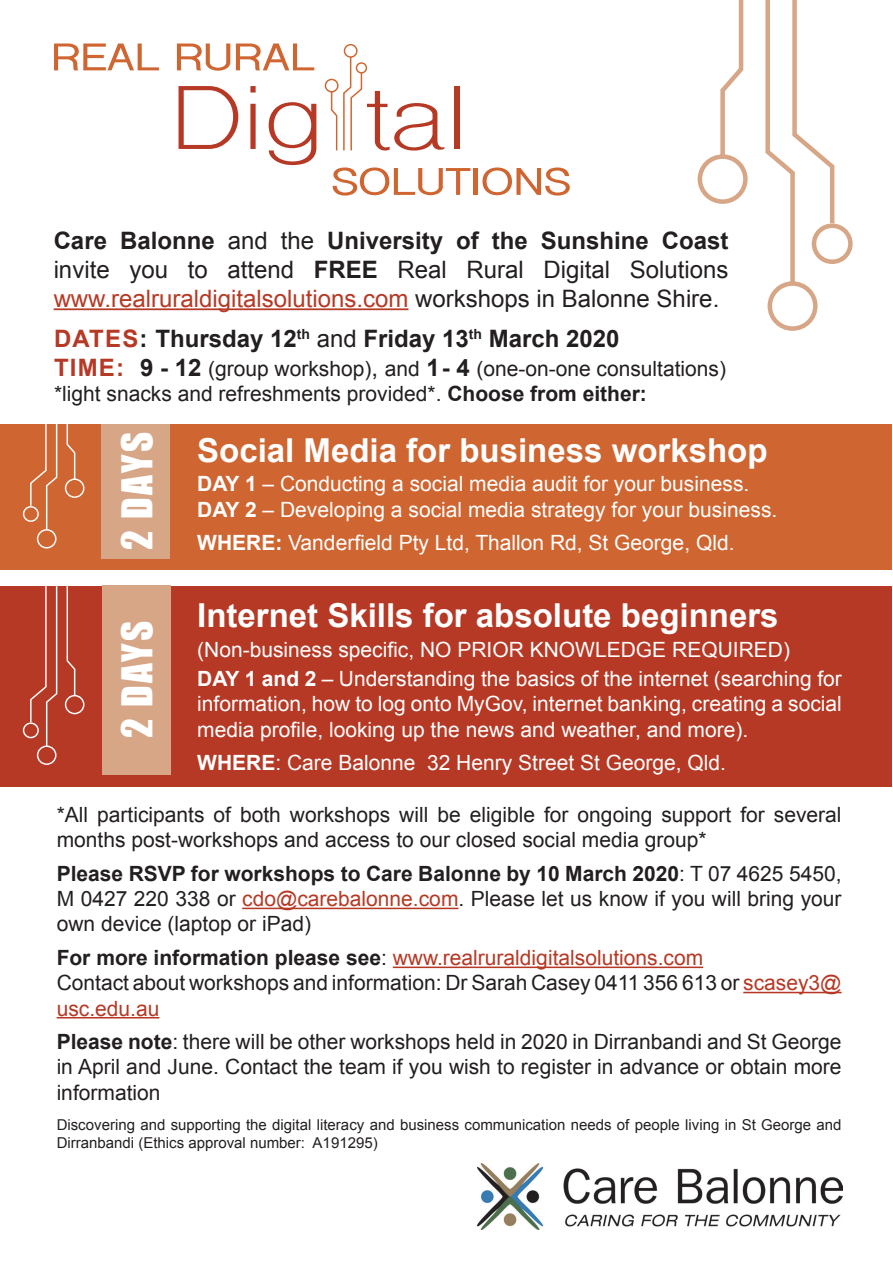
<style>
.page{position:relative;width:893px;height:1263px;background:#fff}
.page>*{position:absolute;margin:0;border:0;box-sizing:border-box;transform-origin:0 0}
.t1{font:39px "Impact";letter-spacing:.055em;color:#fff}
.t2{font:700 33px "Arial";color:#fff}
.t3{font:24px/28.8px "Arial";color:#231f20;text-align:justify}
.t4{font:700 24px "Arial";color:#231f20}
.t5{font:21px/25.2px "Arial";color:#231f20}
.t6{font:21px/25.2px "Arial";color:#fff;text-align:justify}
.t7{font:21px "Arial";color:#b63925}
.t8{font:15px/18px "Arial";color:#231f20}
.s1{font-weight:700}
.s2{color:#b63925}
.s3{font-weight:400}
.s4{font-weight:700;font-size:24px;color:#b63925}
.s5{font-weight:700;font-size:24px}
.s6{font-size:24px}
.s7{font-weight:700;color:#231f20}
.s8{color:#231f20}
</style>
<div class="page">
<div style="left:1px;top:424px;width:891px;height:146px;background:#cf6632"></div>
<div style="left:1px;top:586px;width:891px;height:200px;background:#b63925"></div>
<div style="left:102px;top:586px;width:68px;height:189px;background:#d6a687"></div>
<div style="left:102px;top:424px;width:68px;height:134px;background:#d6a687"></div>
<svg style="left:22px;top:586px;width:63px;height:179px"></svg>
<svg style="left:22px;top:424px;width:63px;height:125px"></svg>
<svg style="left:697px;top:0;width:156px;height:331px"></svg>
<svg style="left:179px;top:86px;width:59px;height:63px"></svg>
<svg style="left:250px;top:86px;width:6px;height:63px"></svg>
<svg style="left:269px;top:102px;width:47px;height:63px"></svg>
<div style="left:454px;top:86px;width:5px;height:63px;background:#b63925"></div>
<svg style="left:54px;top:44px;width:105px;height:26px"></svg>
<svg style="left:177px;top:44px;width:53px;height:27px"></svg>
<svg style="left:236px;top:44px;width:78px;height:26px"></svg>
<svg style="left:324px;top:44px;width:120px;height:107px"></svg>
<svg style="left:333px;top:167px;width:137px;height:29px"></svg>
<hr style="left:474px;top:168px;width:4px;height:27px;background:#cf6632">
<svg style="left:482px;top:167px;width:88px;height:29px"></svg>
<hr style="left:54px;top:308px;width:354px;height:2px;background:#b63925">
<hr style="left:242px;top:908px;width:216px;height:1px;background:#b63925">
<hr style="left:393px;top:966px;width:310px;height:2px;background:#b63925">
<hr style="left:743px;top:992px;width:99px;height:1px;background:#b63925">
<hr style="left:57px;top:1017px;width:102px;height:1px;background:#b63925">
<img style="left:478px;top:1163px;width:364px;height:66px">
<p class="t3" style="left:54px;top:227px;width:676px"><span class="s1">Care Balonne</span> and the <span class="s1">University of the Sunshine Coast </span>invite you to attend <span class="s1">FREE</span> Real Rural Digital Solutions <span class="s2">www.realruraldigitalsolutions.com</span> workshops in Balonne Shire.</p>
<p class="t4" style="left:54px;top:322px;width:567px"><span class="s2">DATES</span>: Thursday 12<sup>th</sup> <span class="s3">and</span> Friday 13<sup>th</sup> March 2020</p>
<p class="t5" style="left:54px;top:356px;width:674px"><span class="s4">TIME:</span> <span class="s5">9 - 12</span> (group workshop)<span class="s6">,</span> and <span class="s5">1- 4</span> (one-on-one consultations)</p>
<p class="t5" style="left:54px;top:381px;width:594px">*light snacks and refreshments provided*. <span class="s1">Choose from either:</span></p>
<p class="t1" style="left:107px;top:550px;width:119px;rotate:-90deg">2 DAYS</p>
<p class="t1" style="left:107px;top:738px;width:119px;rotate:-90deg">2 DAYS</p>
<p class="t2" style="left:197px;top:429px;width:572px">Social Media for business workshop</p>
<p class="t6" style="left:197px;top:472px;width:554px"><span class="s1">DAY 1</span> – Conducting a social media audit for your business.</p>
<p class="t6" style="left:197px;top:497px;width:582px"><span class="s1">DAY 2</span> – Developing a social media strategy for your business.</p>
<p class="t6" style="left:197px;top:531px;width:539px"><span class="s1">WHERE:</span> Vanderfield Pty Ltd, Thallon Rd, St George, Qld.</p>
<p class="t2" style="left:197px;top:594px;width:583px">Internet Skills for absolute beginners</p>
<p class="t6" style="left:197px;top:637px;width:594px">(Non-business specific, NO PRIOR KNOWLEDGE REQUIRED)</p>
<p class="t6" style="left:197px;top:666px;width:646px"><span class="s1">DAY 1 and 2</span> – Understanding the basics of the internet (searching for information, how to log onto MyGov, internet banking, creating a social media profile, looking up the news and weather, and more).</p>
<p class="t6" style="left:197px;top:750px;width:530px"><span class="s1">WHERE</span>: Care Balonne 32 Henry Street St George, Qld.</p>
<p class="t5" style="left:57px;top:802px;width:786px">*All participants of both workshops will be eligible for ongoing support for several months post-workshops and access to our closed social media group*</p>
<p class="t5" style="left:57px;top:861px;width:786px;text-align:justify"><span class="s1">Please RSVP for workshops to Care Balonne by 10 March 2020</span>: T 07 4625 5450, M 0427 220 338 or <span class="s2">cdo@carebalonne.com</span>. Please let us know if you will bring your own device (laptop or iPad)</p>
<p class="t7" style="left:57px;top:944px;width:648px"><span class="s7">For more information please see</span><span class="s8">:</span> www.realruraldigitalsolutions.com</p>
<p class="t5" style="left:57px;top:970px;width:786px">Contact about workshops and information: Dr Sarah Casey 0411 356 613 or <span class="s2">scasey3@ usc.edu.au</span></p>
<p class="t5" style="left:57px;top:1029px;width:786px;text-align:justify"><span class="s1">Please note</span>: there will be other workshops held in 2020 in Dirranbandi and St George in April and June. Contact the team if you wish to register in advance or obtain more information</p>
<p class="t8" style="left:57px;top:1116px;width:786px">Discovering and supporting the digital literacy and business communication needs of people living in St George and<br>Dirranbandi (Ethics approval number: A191295)</p>
</div>
